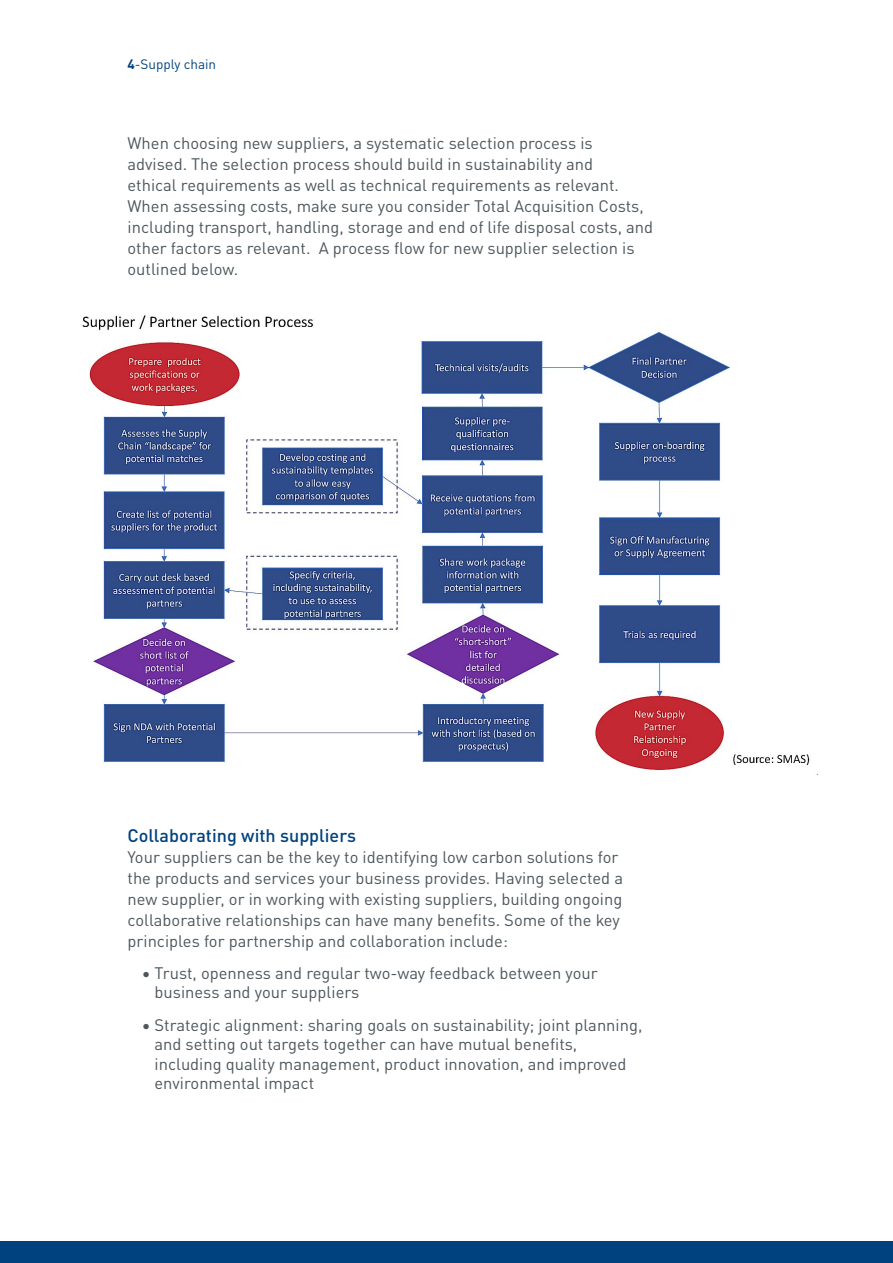
<style>
.page{position:relative;width:893px;height:1263px;background:#fff}
.page>*{position:absolute;margin:0;border:0;box-sizing:border-box;transform-origin:0 0}
._1-Header{font:500 18px "DINOT";color:#00427f}
._3-Content{font:16.5px/21px "DINOT";color:#4c565c}
.t1{font:13.5px "DINOT";color:#00427f}
.s1{font-weight:700}
</style>
<div class="page">
<div style="left:0;top:1242px;width:893px;height:21px;background:#00427f"></div>
<img style="left:82px;top:315px;width:737px;height:460px">
<p class="t1" style="left:128px;top:54px;width:90px"><span class="s1">4</span>-Supply chain</p>
<p class="_3-Content" style="left:128px;top:131px;width:527px">When choosing new suppliers, a systematic selection process is advised. The selection process should build in sustainability and<br>ethical requirements as well as technical requirements as relevant.<br>When assessing costs, make sure you consider Total Acquisition Costs, including transport, handling, storage and end of life disposal costs, and other factors as relevant. A process flow for new supplier selection is outlined below.</p>
<p class="_1-Header" style="left:128px;top:821px;width:230px">Collaborating with suppliers</p>
<p class="_3-Content" style="left:128px;top:845px;width:497px">Your suppliers can be the key to identifying low carbon solutions for the products and services your business provides. Having selected a new supplier, or in working with existing suppliers, building ongoing collaborative relationships can have many benefits. Some of the key principles for partnership and collaboration include:</p>
<p class="_3-Content" style="left:155px;top:962px;width:445px;line-height:19.5px;text-indent:-13px">• Trust, openness and regular two-way feedback between your business and your suppliers</p>
<p class="_3-Content" style="left:155px;top:1013px;width:489px;line-height:19.5px;text-indent:-13px">• Strategic alignment: sharing goals on sustainability; joint planning, and setting out targets together can have mutual benefits, including quality management, product innovation, and improved environmental impact</p>
</div>
